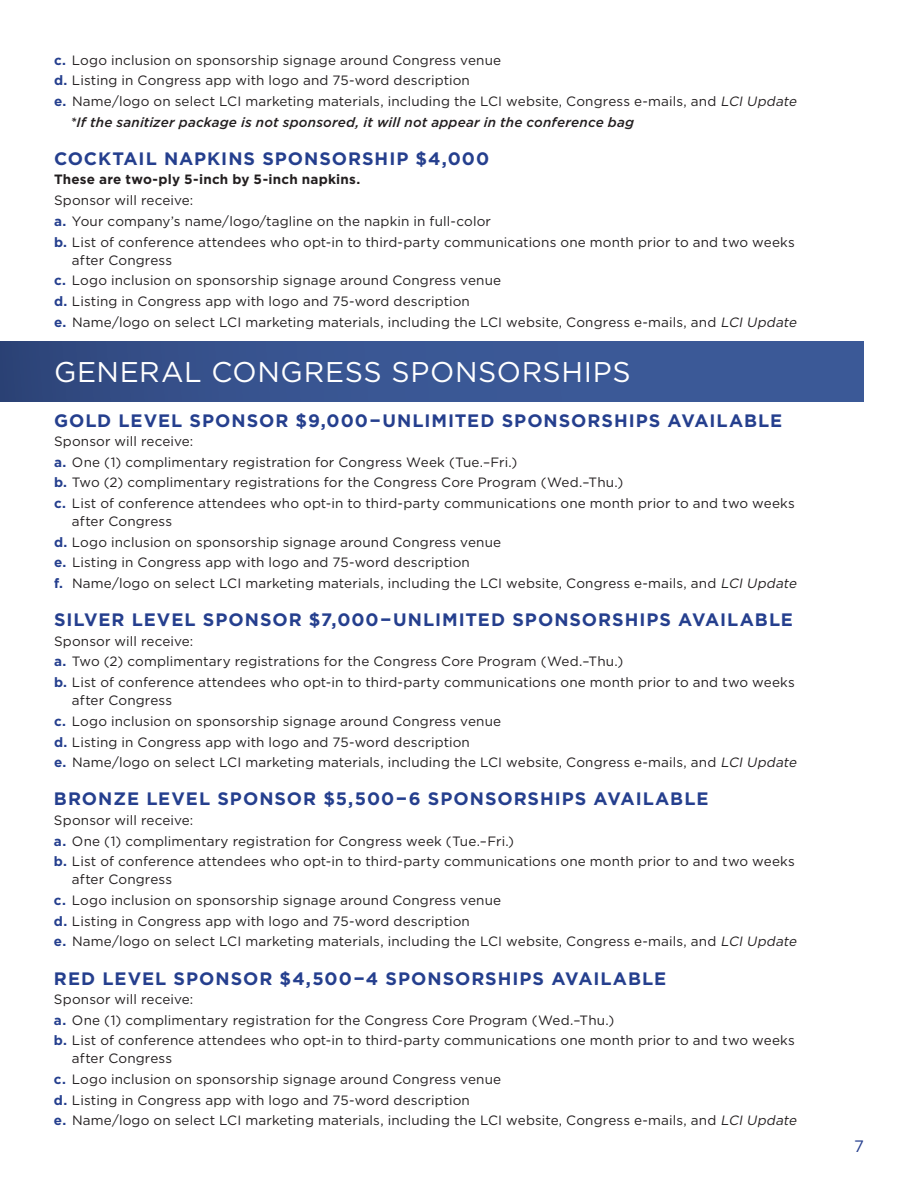
<style>
.page{position:relative;width:918px;height:1188px;background:#fff}
.page>*{position:absolute;margin:0;border:0;box-sizing:border-box;transform-origin:0 0}
.t1{font:28.5px "Gotham";letter-spacing:.025em;color:#fff}
.t2{font:700 18px "Gotham";letter-spacing:.055em;color:#253f8e}
.t3{font:16.5px "Gotham";color:#253f8e}
.t4{font:13.5px/20.7px "Gotham";letter-spacing:.01em;color:#231f20}
.t5{font:italic 500 13.5px "Gotham";letter-spacing:.01em;color:#231f20}
.t6{font:700 13.5px "Gotham";letter-spacing:.015em;color:#231f20}
.s1{font-weight:700;color:#253f8e}
.s2{font-style:italic}
</style>
<div class="page">
<div style="left:0;top:341px;width:864px;height:61px;background:linear-gradient(to right,#324b83,#3e5e9e)"></div>
<p class="t4" style="left:54px;top:49px;width:449px"><span class="s1">c.</span> Logo inclusion on sponsorship signage around Congress venue</p>
<p class="t4" style="left:54px;top:70px;width:417px"><span class="s1">d.</span> Listing in Congress app with logo and 75-word description</p>
<p class="t4" style="left:54px;top:91px;width:747px"><span class="s1">e.</span> Name/logo on select LCI marketing materials, including the LCI website, Congress e-mails, and <span class="s2">LCI Update</span></p>
<p class="t5" style="left:70px;top:113px;width:565px">*If the sanitizer package is not sponsored, it will not appear in the conference bag</p>
<h2 class="t2" style="left:54px;top:147px;width:437px">COCKTAIL NAPKINS SPONSORSHIP $4,000</h2>
<p class="t6" style="left:54px;top:171px;width:308px">These are two-ply 5-inch by 5-inch napkins.</p>
<p class="t4" style="left:54px;top:190px;width:742px">Sponsor will receive:<br><span class="s1">a.</span> Your company’s name/logo/tagline on the napkin in full-color<br><span class="s1">b.</span> List of conference attendees who opt-in to third-party communications one month prior to and two weeks</p>
<p class="t4" style="left:54px;top:249px;width:747px;text-indent:18px">after Congress<br><span class="s1">c.</span> Logo inclusion on sponsorship signage around Congress venue<br><span class="s1">d.</span> Listing in Congress app with logo and 75-word description<br><span class="s1">e.</span> Name/logo on select LCI marketing materials, including the LCI website, Congress e-mails, and <span class="s2">LCI Update</span></p>
<h1 class="t1" style="left:54px;top:353px;width:578px">GENERAL CONGRESS SPONSORSHIPS</h1>
<h2 class="t2" style="left:54px;top:408px;width:730px">GOLD LEVEL SPONSOR $9,000−UNLIMITED SPONSORSHIPS AVAILABLE</h2>
<p class="t4" style="left:54px;top:431px;width:742px">Sponsor will receive:<br><span class="s1">a.</span> One (1) complimentary registration for Congress Week (Tue.–Fri.)<br><span class="s1">b.</span> Two (2) complimentary registrations for the Congress Core Program (Wed.–Thu.)<br><span class="s1">c.</span> List of conference attendees who opt-in to third-party communications one month prior to and two weeks</p>
<p class="t4" style="left:54px;top:511px;width:747px;text-indent:18px">after Congress<br><span class="s1">d.</span> Logo inclusion on sponsorship signage around Congress venue<br><span class="s1">e.</span> Listing in Congress app with logo and 75-word description<br><span class="s1">f.</span> Name/logo on select LCI marketing materials, including the LCI website, Congress e-mails, and <span class="s2">LCI Update</span></p>
<h2 class="t2" style="left:54px;top:608px;width:741px">SILVER LEVEL SPONSOR $7,000−UNLIMITED SPONSORSHIPS AVAILABLE</h2>
<p class="t4" style="left:54px;top:630px;width:742px">Sponsor will receive:<br><span class="s1">a.</span> Two (2) complimentary registrations for the Congress Core Program (Wed.–Thu.)<br><span class="s1">b.</span> List of conference attendees who opt-in to third-party communications one month prior to and two weeks</p>
<p class="t4" style="left:54px;top:690px;width:747px;text-indent:18px">after Congress<br><span class="s1">c.</span> Logo inclusion on sponsorship signage around Congress venue<br><span class="s1">d.</span> Listing in Congress app with logo and 75-word description<br><span class="s1">e.</span> Name/logo on select LCI marketing materials, including the LCI website, Congress e-mails, and <span class="s2">LCI Update</span></p>
<h2 class="t2" style="left:54px;top:787px;width:656px">BRONZE LEVEL SPONSOR $5,500−6 SPONSORSHIPS AVAILABLE</h2>
<p class="t4" style="left:54px;top:809px;width:742px">Sponsor will receive:<br><span class="s1">a.</span> One (1) complimentary registration for Congress week (Tue.–Fri.)<br><span class="s1">b.</span> List of conference attendees who opt-in to third-party communications one month prior to and two weeks</p>
<p class="t4" style="left:54px;top:869px;width:747px;text-indent:18px">after Congress<br><span class="s1">c.</span> Logo inclusion on sponsorship signage around Congress venue<br><span class="s1">d.</span> Listing in Congress app with logo and 75-word description<br><span class="s1">e.</span> Name/logo on select LCI marketing materials, including the LCI website, Congress e-mails, and <span class="s2">LCI Update</span></p>
<h2 class="t2" style="left:54px;top:966px;width:614px">RED LEVEL SPONSOR $4,500−4 SPONSORSHIPS AVAILABLE</h2>
<p class="t4" style="left:54px;top:989px;width:742px">Sponsor will receive:<br><span class="s1">a.</span> One (1) complimentary registration for the Congress Core Program (Wed.–Thu.)<br><span class="s1">b.</span> List of conference attendees who opt-in to third-party communications one month prior to and two weeks</p>
<p class="t4" style="left:54px;top:1048px;width:747px;text-indent:18px">after Congress<br><span class="s1">c.</span> Logo inclusion on sponsorship signage around Congress venue<br><span class="s1">d.</span> Listing in Congress app with logo and 75-word description<br><span class="s1">e.</span> Name/logo on select LCI marketing materials, including the LCI website, Congress e-mails, and <span class="s2">LCI Update</span></p>
<p class="t3" style="left:854px;top:1135px;width:11px">7</p>
</div>
